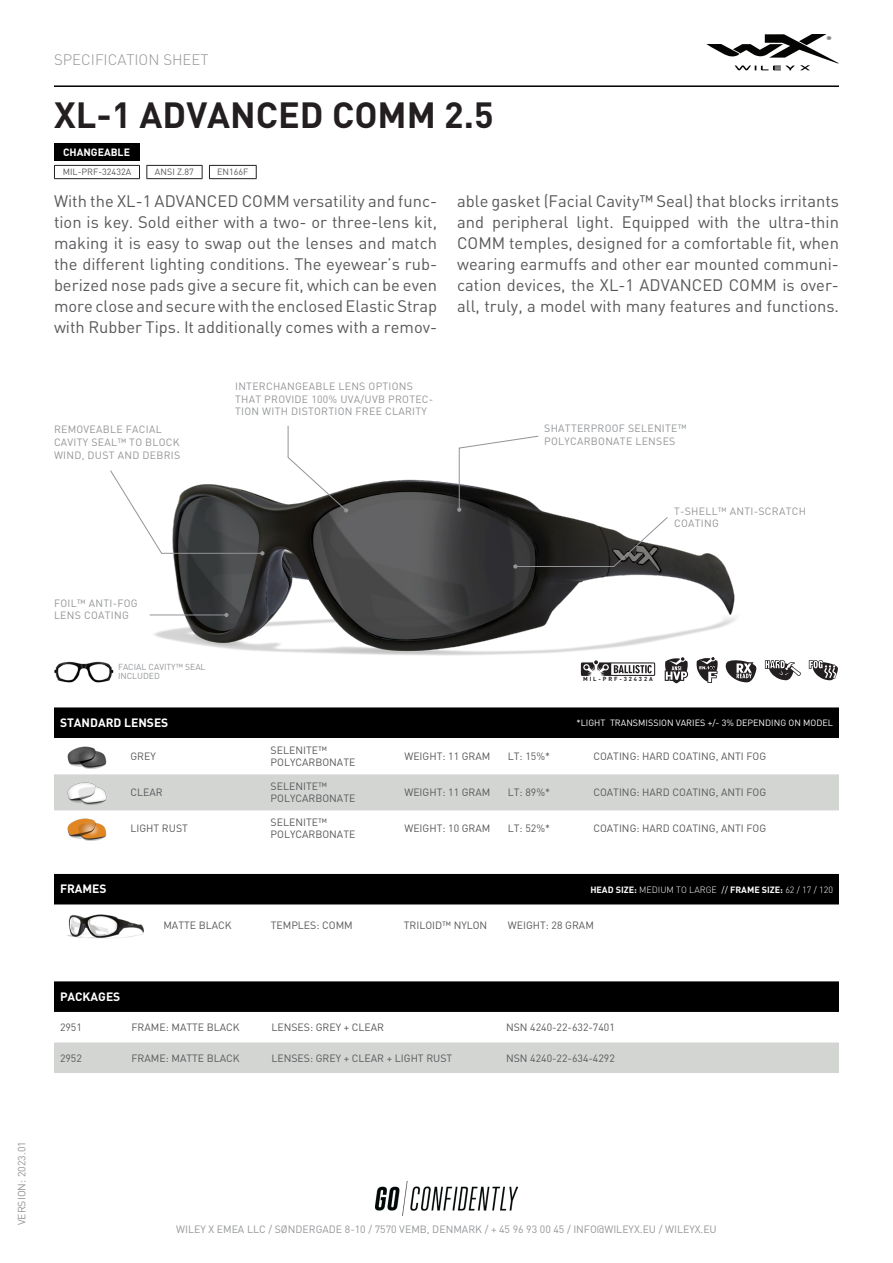
<style>
.page{position:relative;width:893px;height:1263px;background:#fff}
.page>*{position:absolute;margin:0;border:0;box-sizing:border-box;transform-origin:0 0}
.t1{font:700 36px "DIN";color:#231f20}
.t2{font:16.5px/21px "DIN";color:#57585a;text-align:justify}
.t3{font:300 15px "DIN";color:#939598}
.t4{font:700 12px "DIN";color:#fff}
.t5{font:10.5px "DIN";color:#57585a}
.t6{font:10.5px/12.6px "DIN";letter-spacing:.025em;color:#939598}
.t7{font:10.5px "DIN";color:#939598}
.ICON_text{font:700 10.5px "DIN";color:#fff}
.t8{font:9px "DIN";color:#fff}
.t9{font:300 9px "DIN";color:#fff}
.ICON_text-2{font:9px "DIN";color:#57585a}
.ICON_text-3{font:8.7px/9px "DIN";color:#939598}
.t10{font:700 5.85px "DIN";letter-spacing:.32em;color:#231f20}
.s1{font-weight:700}
.s2{font-weight:400}
</style>
<div class="page">
<img style="left:149px;top:479px;width:616px;height:188px">
<svg style="left:581px;top:660px;width:74px;height:16px"></svg>
<svg style="left:665px;top:657px;width:23px;height:26px"></svg>
<svg style="left:697px;top:657px;width:21px;height:26px"></svg>
<svg style="left:726px;top:660px;width:30px;height:22px"></svg>
<svg style="left:765px;top:660px;width:36px;height:20px"></svg>
<svg style="left:809px;top:660px;width:29px;height:20px"></svg>
<svg style="left:224px;top:613px;width:5px;height:4px"></svg>
<hr style="left:150px;top:615px;width:76px;height:1px;background:#939598">
<svg style="left:110px;top:470px;width:154px;height:85px"></svg>
<svg style="left:287px;top:425px;width:61px;height:87px"></svg>
<svg style="left:457px;top:435px;width:211px;height:134px"></svg>
<hr style="left:54px;top:165px;width:86px;height:1px;background:#231f20">
<svg style="left:54px;top:166px;width:1px;height:12px"></svg>
<hr style="left:54px;top:178px;width:86px;height:1px;background:#231f20">
<svg style="left:139px;top:166px;width:1px;height:12px"></svg>
<hr style="left:146px;top:165px;width:56px;height:1px;background:#231f20">
<svg style="left:146px;top:166px;width:1px;height:12px"></svg>
<svg style="left:202px;top:166px;width:1px;height:12px"></svg>
<hr style="left:146px;top:178px;width:56px;height:1px;background:#231f20">
<hr style="left:209px;top:165px;width:48px;height:1px;background:#231f20">
<svg style="left:209px;top:166px;width:1px;height:12px"></svg>
<svg style="left:256px;top:166px;width:1px;height:12px"></svg>
<hr style="left:209px;top:178px;width:48px;height:1px;background:#231f20">
<div style="left:54px;top:144px;width:85px;height:17px;background:#000"></div>
<div style="left:54px;top:874px;width:785px;height:30px;background:#000"></div>
<img style="left:67px;top:914px;width:77px;height:25px">
<div style="left:54px;top:707px;width:785px;height:31px;background:#000"></div>
<div style="left:54px;top:774px;width:785px;height:36px;background:#d3d5d3"></div>
<img style="left:67px;top:746px;width:40px;height:22px">
<img style="left:60px;top:780px;width:54px;height:24px">
<img style="left:67px;top:818px;width:40px;height:22px">
<div style="left:54px;top:981px;width:785px;height:31px;background:#000"></div>
<div style="left:54px;top:1042px;width:785px;height:31px;background:#d3d5d3"></div>
<img style="left:54px;top:661px;width:60px;height:22px">
<svg style="left:706px;top:34px;width:132px;height:36px"></svg>
<img style="left:375px;top:1181px;width:142px;height:34px">
<hr style="left:54px;top:85px;width:785px;height:2px;background:#000">
<p class="t3" style="left:54px;top:50px;width:156px">SPECIFICATION SHEET</p>
<p class="t1" style="left:54px;top:91px;width:441px">XL-1 ADVANCED COMM 2.5</p>
<p class="ICON_text" style="left:63px;top:146px;width:69px">CHANGEABLE</p>
<p class="ICON_text-2" style="left:63px;top:166px;width:70px">MIL-PRF-32432A</p>
<p class="ICON_text-2" style="left:155px;top:166px;width:41px">ANSI Z.87</p>
<p class="ICON_text-2" style="left:217px;top:166px;width:33px">EN166F</p>
<p class="t2" style="left:54px;top:190px;width:385px">With the XL-1 ADVANCED COMM versatility and func&shy;tion is key. Sold either with a two- or three-lens kit, making it is easy to swap out the lenses and match the different lighting conditions. The eyewear’s rub&shy;berized nose pads give a secure fit, which can be even more close and secure with the enclosed Elastic Strap with Rubber Tips. It additionally comes with a remov-</p>
<p class="t2" style="left:457px;top:190px;width:383px">able gasket (Facial Cavity™ Seal) that blocks irritants and peripheral light. Equipped with the ultra-thin COMM temples, designed for a comfortable fit, when wearing earmuffs and other ear mounted communi&shy;cation devices, the XL-1 ADVANCED COMM is over&shy;all, truly, a model with many features and functions.</p>
<p class="t6" style="left:54px;top:423px;width:128px">REMOVEABLE FACIAL<br>CAVITY SEAL™ TO BLOCK<br>WIND, DUST AND DEBRIS</p>
<p class="t6" style="left:235px;top:380px;width:200px">INTERCHANGEABLE LENS OPTIONS<br>THAT PROVIDE 100% UVA/UVB PROTEC-<br>TION WITH DISTORTION FREE CLARITY</p>
<p class="t6" style="left:54px;top:596px;width:85px">FOIL™ ANTI-FOG</p>
<p class="t6" style="left:54px;top:609px;width:76px">LENS COATING</p>
<p class="ICON_text-3" style="left:118px;top:662px;width:89px">FACIAL CAVITY™ SEAL<br>INCLUDED</p>
<p class="t6" style="left:544px;top:422px;width:144px">SHATTERPROOF SELENITE™<br>POLYCARBONATE LENSES</p>
<p class="t6" style="left:674px;top:504px;width:133px">T-SHELL™ ANTI-SCRATCH</p>
<p class="t6" style="left:674px;top:517px;width:46px">COATING</p>
<p class="t10" style="left:583px;top:675px;width:71px">MIL-PRF-32432A</p>
<p class="t4" style="left:60px;top:715px;width:110px">STANDARD LENSES</p>
<p class="t8" style="left:576px;top:717px;width:258px">*LIGHT TRANSMISSION VARIES +/- 3% DEPENDING ON MODEL</p>
<p class="t5" style="left:130px;top:749px;width:27px">GREY</p>
<p class="t5" style="left:271px;top:743px;width:58px">SELENITE™</p>
<p class="t5" style="left:271px;top:755px;width:86px">POLYCARBONATE</p>
<p class="t5" style="left:404px;top:749px;width:88px">WEIGHT: 11 GRAM</p>
<p class="t5" style="left:508px;top:749px;width:44px">LT: 15%*</p>
<p class="t5" style="left:593px;top:749px;width:174px">COATING: HARD COATING, ANTI FOG</p>
<p class="t5" style="left:130px;top:786px;width:34px">CLEAR</p>
<p class="t5" style="left:130px;top:822px;width:59px">LIGHT RUST</p>
<p class="t5" style="left:271px;top:780px;width:58px">SELENITE™</p>
<p class="t5" style="left:271px;top:792px;width:86px">POLYCARBONATE</p>
<p class="t5" style="left:271px;top:816px;width:58px">SELENITE™</p>
<p class="t5" style="left:271px;top:828px;width:86px">POLYCARBONATE</p>
<p class="t5" style="left:404px;top:786px;width:88px">WEIGHT: 11 GRAM</p>
<p class="t5" style="left:508px;top:786px;width:44px">LT: 89%*</p>
<p class="t5" style="left:593px;top:786px;width:174px">COATING: HARD COATING, ANTI FOG</p>
<p class="t5" style="left:404px;top:822px;width:88px">WEIGHT: 10 GRAM</p>
<p class="t5" style="left:508px;top:822px;width:44px">LT: 52%*</p>
<p class="t5" style="left:593px;top:822px;width:174px">COATING: HARD COATING, ANTI FOG</p>
<p class="t4" style="left:60px;top:881px;width:48px">FRAMES</p>
<p class="t9" style="left:590px;top:885px;width:244px"><span class="s1">HEAD SIZE:</span> MEDIUM TO LARGE <span class="s2">//</span> <span class="s1">FRAME SIZE:</span> 62 / 17 / 120</p>
<p class="t5" style="left:163px;top:919px;width:70px">MATTE BLACK</p>
<p class="t5" style="left:271px;top:919px;width:84px">TEMPLES: COMM</p>
<p class="t5" style="left:404px;top:919px;width:85px">TRILOID™ NYLON</p>
<p class="t5" style="left:508px;top:919px;width:88px">WEIGHT: 28 GRAM</p>
<p class="t4" style="left:60px;top:989px;width:62px">PACKAGES</p>
<p class="t5" style="left:60px;top:1020px;width:23px">2951</p>
<p class="t5" style="left:131px;top:1020px;width:110px">FRAME: MATTE BLACK</p>
<p class="t5" style="left:271px;top:1020px;width:114px">LENSES: GREY + CLEAR</p>
<p class="t5" style="left:506px;top:1020px;width:110px">NSN 4240-22-632-7401</p>
<p class="t5" style="left:60px;top:1051px;width:23px">2952</p>
<p class="t5" style="left:131px;top:1051px;width:110px">FRAME: MATTE BLACK</p>
<p class="t5" style="left:271px;top:1051px;width:182px">LENSES: GREY + CLEAR + LIGHT RUST</p>
<p class="t5" style="left:506px;top:1051px;width:110px">NSN 4240-22-634-4292</p>
<p class="t7" style="left:15px;top:1225px;width:86px;rotate:-90deg">VERSION: 2023.01</p>
<p class="t7" style="left:176px;top:1223px;width:542px">WILEY X EMEA LLC / SØNDERGADE 8-10 / 7570 VEMB, DENMARK / + 45 96 93 00 45 / INFO@WILEYX.EU / WILEYX.EU</p>
</div>
